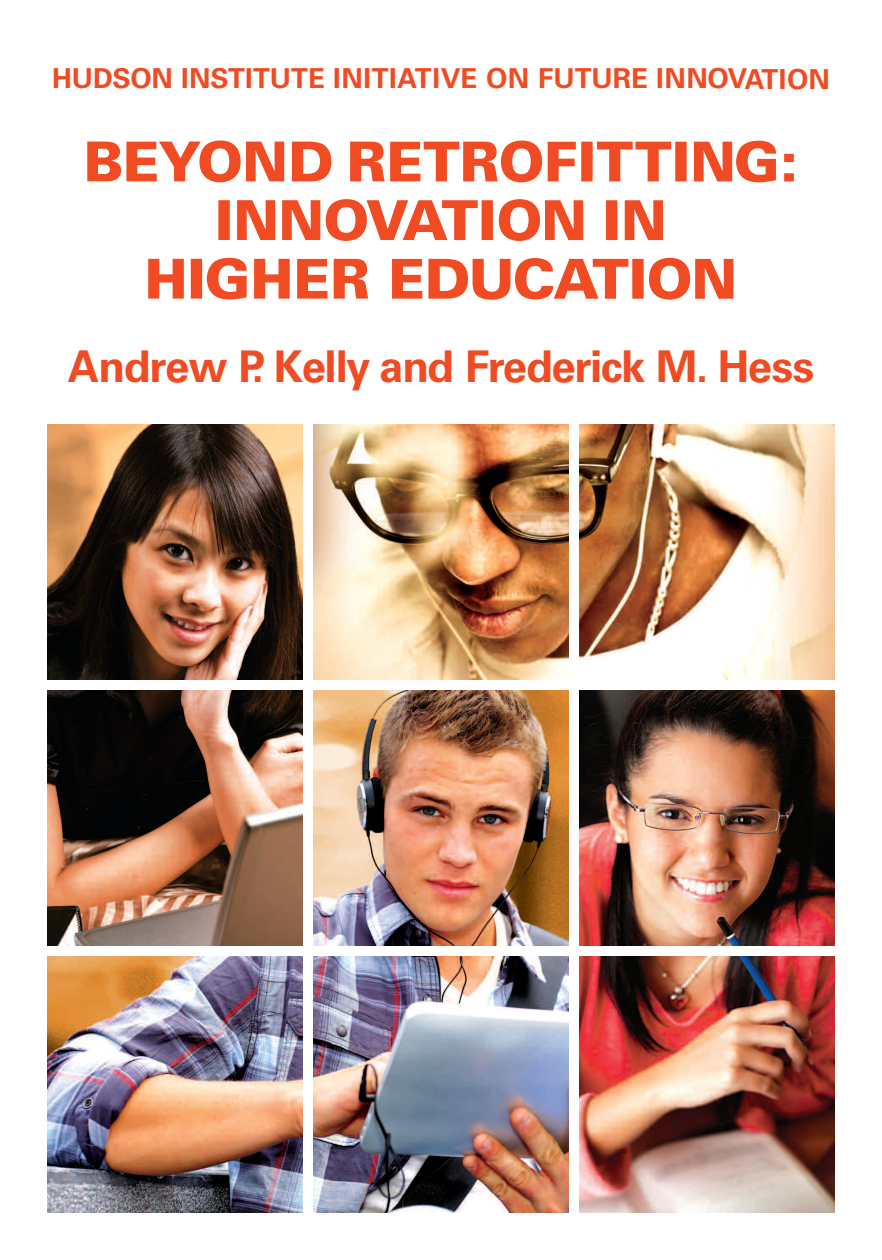
<style>
.page{position:relative;width:882px;height:1260px;background:#fff}
.page>*{position:absolute;margin:0;border:0;box-sizing:border-box;transform-origin:0 0}
.t1{font:900 55.12px/58.6px "Univers";letter-spacing:-.01em;color:#f04b22;text-align:center}
.t2{font:700 43.75px "Univers";letter-spacing:-.03em;color:#f04b22}
.t3{font:700 27.47px "Univers";color:#f04b22}
</style>
<div class="page">
<img style="left:47px;top:424px;width:256px;height:256px">
<img style="left:313px;top:690px;width:256px;height:256px">
<img style="left:579px;top:690px;width:256px;height:256px">
<img style="left:579px;top:956px;width:256px;height:256px">
<img style="left:313px;top:956px;width:256px;height:256px">
<img style="left:47px;top:956px;width:256px;height:256px">
<img style="left:47px;top:690px;width:256px;height:256px">
<img style="left:579px;top:424px;width:256px;height:256px">
<img style="left:313px;top:424px;width:256px;height:256px">
<p class="t3" style="left:52px;top:69px;width:779px">HUDSON INSTITUTE INITIATIVE ON FUTURE INNOVATION</p>
<p class="t1" style="left:84px;top:137px;width:716px">BEYOND RETROFITTING:<br>INNOVATION IN<br>HIGHER EDUCATION</p>
<p class="t2" style="left:68px;top:350px;width:748px">Andrew P. Kelly and Frederick M. Hess</p>
</div>
